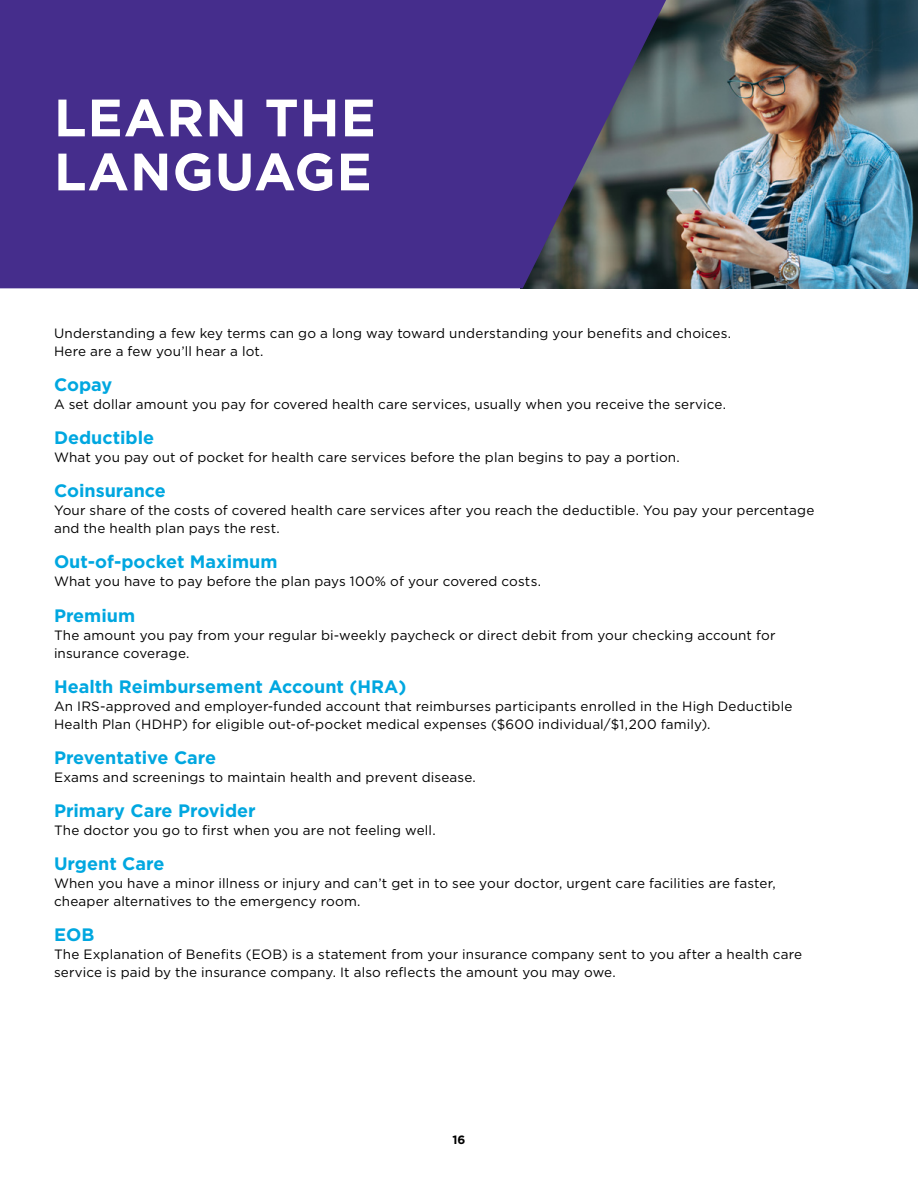
<style>
.page{position:relative;width:918px;height:1188px;background:#fff}
.page>*{position:absolute;margin:0;border:0;box-sizing:border-box;transform-origin:0 0}
.t1{font:700 52.5px/54px "Gotham";letter-spacing:.02em;color:#fff}
.t2{font:700 18px "Gotham";color:#00a7e0}
.t3{font:13.5px/18px "Gotham";letter-spacing:.01em;color:#000}
.t4{font:700 12px "Gotham";color:#000}
</style>
<div class="page">
<img style="left:666px;top:0;width:252px;height:288px">
<svg style="left:0;top:0;width:666px;height:288px;fill:#452d8c"></svg>
<h1 class="t1" style="left:54px;top:89px;width:323px">LEARN THE<br>LANGUAGE</h1>
<p class="t3" style="left:54px;top:324px;width:679px">Understanding a few key terms can go a long way toward understanding your benefits and choices.<br>Here are a few you’ll hear a lot.</p>
<h2 class="t2" style="left:54px;top:374px;width:60px">Copay</h2>
<p class="t3" style="left:54px;top:395px;width:674px">A set dollar amount you pay for covered health care services, usually when you receive the service.</p>
<h2 class="t2" style="left:54px;top:427px;width:102px">Deductible</h2>
<p class="t3" style="left:54px;top:448px;width:627px">What you pay out of pocket for health care services before the plan begins to pay a portion.</p>
<h2 class="t2" style="left:54px;top:481px;width:113px">Coinsurance</h2>
<p class="t3" style="left:54px;top:501px;width:762px">Your share of the costs of covered health care services after you reach the deductible. You pay your percentage and the health plan pays the rest.</p>
<h2 class="t2" style="left:54px;top:552px;width:225px">Out-of-pocket Maximum</h2>
<p class="t3" style="left:54px;top:572px;width:489px">What you have to pay before the plan pays 100% of your covered costs.</p>
<h2 class="t2" style="left:54px;top:605px;width:83px">Premium</h2>
<p class="t3" style="left:54px;top:625px;width:723px">The amount you pay from your regular bi-weekly paycheck or direct debit from your checking account for insurance coverage.</p>
<h2 class="t2" style="left:54px;top:676px;width:354px">Health Reimbursement Account (HRA)</h2>
<p class="t3" style="left:54px;top:697px;width:740px">An IRS-approved and employer-funded account that reimburses participants enrolled in the High Deductible<br>Health Plan (HDHP) for eligible out-of-pocket medical expenses ($600 individual/$1,200 family).</p>
<h2 class="t2" style="left:54px;top:747px;width:164px">Preventative Care</h2>
<p class="t3" style="left:54px;top:768px;width:423px">Exams and screenings to maintain health and prevent disease.</p>
<h2 class="t2" style="left:54px;top:800px;width:203px">Primary Care Provider</h2>
<p class="t3" style="left:54px;top:821px;width:383px">The doctor you go to first when you are not feeling well.</p>
<h2 class="t2" style="left:54px;top:853px;width:112px">Urgent Care</h2>
<p class="t3" style="left:54px;top:874px;width:723px">When you have a minor illness or injury and can’t get in to see your doctor, urgent care facilities are faster, cheaper alternatives to the emergency room.</p>
<h2 class="t2" style="left:54px;top:924px;width:42px">EOB</h2>
<p class="t3" style="left:54px;top:945px;width:750px">The Explanation of Benefits (EOB) is a statement from your insurance company sent to you after a health care service is paid by the insurance company. It also reflects the amount you may owe.</p>
<p class="t4" style="left:452px;top:1133px;width:15px">16</p>
</div>
